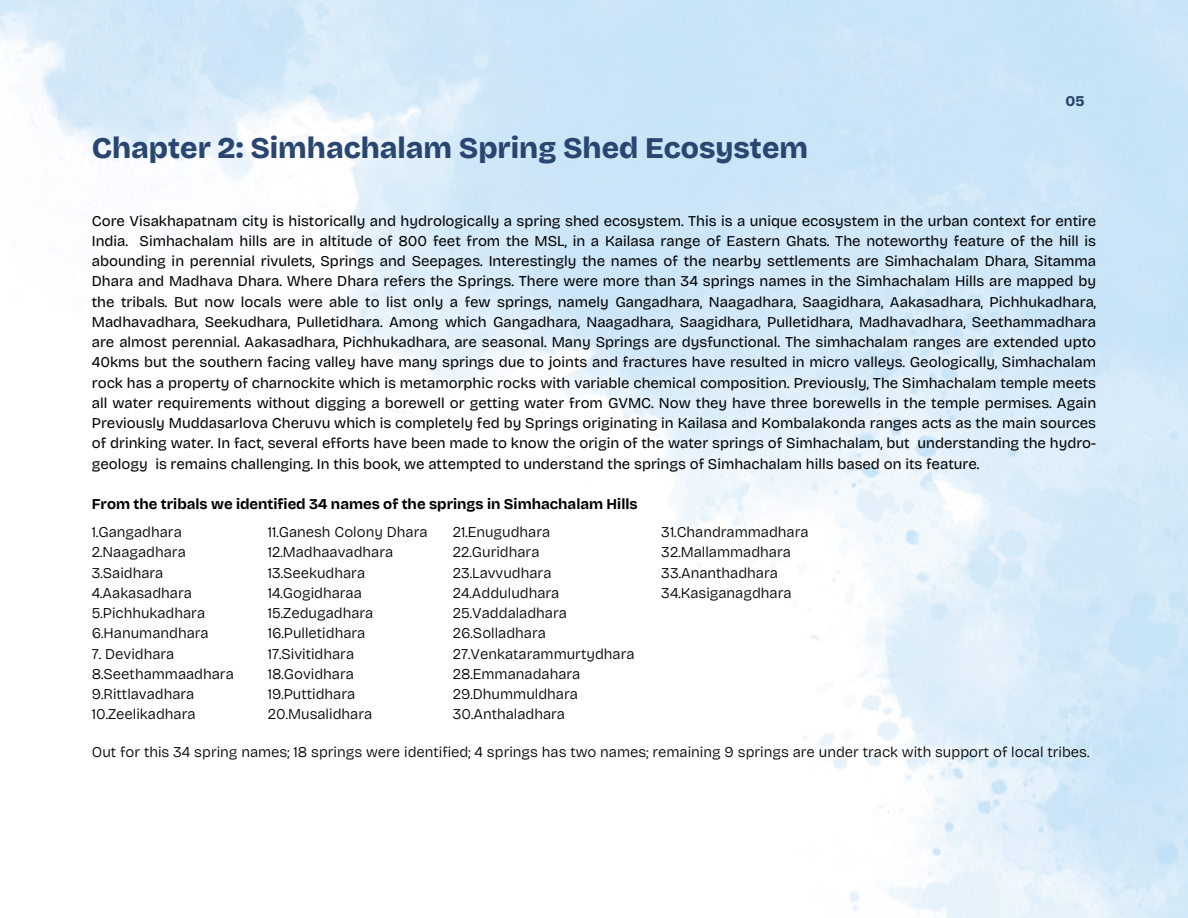
<style>
.page{position:relative;width:1188px;height:918px;background:#fff}
.page>*{position:absolute;margin:0;border:0;box-sizing:border-box;transform-origin:0 0}
.t1{font:800 30px "Bricolage Grotesque";color:#294670}
.t2{font:15px/20.2px "Bricolage Grotesque";color:#000;text-align:justify}
.t3{font:300 15px/20.2px "Bricolage Grotesque";color:#000}
.t4{font:700 15px "Bricolage Grotesque";color:#000}
.t5{font:800 15px "Bricolage Grotesque";color:#294670}
</style>
<div class="page">
<h1 class="t1" style="left:92px;top:130px;width:718px">Chapter 2: Simhachalam Spring Shed Ecosystem</h1>
<p class="t5" style="left:1066px;top:92px;width:21px">05</p>
<p class="t2" style="left:92px;top:210px;width:1006px">Core Visakhapatnam city is historically and hydrologically a spring shed ecosystem. This is a unique ecosystem in the urban context for entire India. Simhachalam hills are in altitude of 800 feet from the MSL, in a Kailasa range of Eastern Ghats. The noteworthy feature of the hill is abounding in perennial rivulets, Springs and Seepages. Interestingly the names of the nearby settlements are Simhachalam Dhara, Sitamma Dhara and Madhava Dhara. Where Dhara refers the Springs. There were more than 34 springs names in the Simhachalam Hills are mapped by the tribals. But now locals were able to list only a few springs, namely Gangadhara, Naagadhara, Saagidhara, Aakasadhara, Pichhukadhara, Madhavadhara, Seekudhara, Pulletidhara. Among which Gangadhara, Naagadhara, Saagidhara, Pulletidhara, Madhavadhara, Seethammadhara are almost perennial. Aakasadhara, Pichhukadhara, are seasonal. Many Springs are dysfunctional. The simhachalam ranges are extended upto 40kms but the southern facing valley have many springs due to joints and fractures have resulted in micro valleys. Geologically, Simhachalam rock has a property of charnockite which is metamorphic rocks with variable chemical composition. Previously, The Simhachalam temple meets all water requirements without digging a borewell or getting water from GVMC. Now they have three borewells in the temple permises. Again Previously Muddasarlova Cheruvu which is completely fed by Springs originating in Kailasa and Kombalakonda ranges acts as the main sources of drinking water. In fact, several efforts have been made to know the origin of the water springs of Simhachalam, but understanding the hydro&shy;geology is remains challenging. In this book, we attempted to understand the springs of Simhachalam hills based on its feature.</p>
<p class="t4" style="left:92px;top:495px;width:547px">From the tribals we identified 34 names of the springs in Simhachalam Hills</p>
<p class="t3" style="left:92px;top:522px;width:118px">1.Gangadhara<br>2.Naagadhara<br>3.Saidhara<br>4.Aakasadhara<br>5.Pichhukadhara<br>6.Hanumandhara</p>
<p class="t3" style="left:92px;top:644px;width:144px">7. Devidhara<br>8.Seethammaadhara<br>9.Rittlavadhara<br>10.Zeelikadhara</p>
<p class="t3" style="left:268px;top:522px;width:161px">11.Ganesh Colony Dhara<br>12.Madhaavadhara<br>13.Seekudhara<br>14.Gogidharaa<br>15.Zedugadhara<br>16.Pulletidhara<br>17.Sivitidhara<br>18.Govidhara<br>19.Puttidhara<br>20.Musalidhara</p>
<p class="t3" style="left:453px;top:522px;width:183px">21.Enugudhara<br>22.Guridhara<br>23.Lavvudhara<br>24.Adduludhara<br>25.Vaddaladhara<br>26.Solladhara<br>27.Venkatarammurtydhara<br>28.Emmanadahara<br>29.Dhummuldhara<br>30.Anthaladhara</p>
<p class="t3" style="left:661px;top:522px;width:149px">31.Chandrammadhara<br>32.Mallammadhara<br>33.Ananthadhara<br>34.Kasiganagdhara</p>
<p class="t3" style="left:92px;top:742px;width:999px">Out for this 34 spring names; 18 springs were identified; 4 springs has two names; remaining 9 springs are under track with support of local tribes.</p>
</div>
